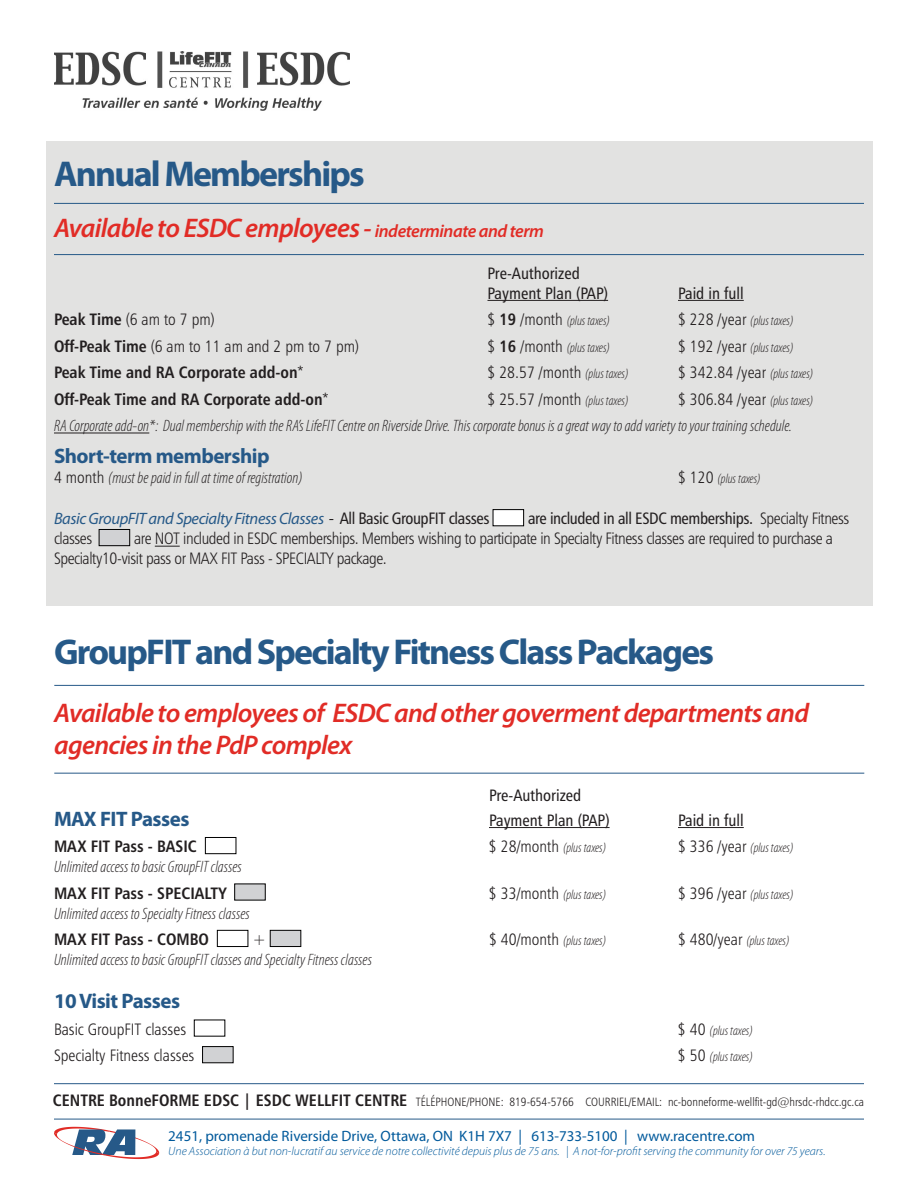
<style>
.page{position:relative;width:918px;height:1188px;background:#fff}
.page>*{position:absolute;margin:0;border:0;box-sizing:border-box;transform-origin:0 0}
.t1{font:700 36px "Myriad Pro";letter-spacing:-.05em;color:#265988}
.t2{font:italic 600 27px/32.4px "Myriad Pro";letter-spacing:-.025em;color:#e12c26}
.t3{font:700 21px "Myriad Pro";letter-spacing:-.025em;color:#265988}
.t4{font:italic 300 condensed 16.5px "Myriad Pro";color:#231f20}
.t5{font:16.5px/19.8px "Humanist 777 BT Light Condensed B";letter-spacing:-.025em;color:#231f20}
.t6{font:16.5px "Humanist 777 BT Light Condensed B";color:#231f20}
.t7{font:16.5px "Humanist 777 BT Bold Condensed B";color:#231f20}
.t8{font:16.5px/19.8px "Humanist 777 BT Roman Condensed B";color:#231f20}
.t9{font:italic 16.5px "Myriad Pro";letter-spacing:-.025em;color:#265988}
.t10{font:16.5px "Humanist 777 BT Roman Condensed B";letter-spacing:-.025em;color:#231f20}
.t11{font:15px "Myriad Pro";color:#00599b}
.t12{font:italic 300 condensed 13.5px "Myriad Pro";color:#231f20}
.t13{font:italic 300 12px "Myriad Pro";color:#00599b}
.headline{font:12px "Humanist 777 BT Light Condensed B";color:#231f20}
.s1{font-size:25.5px}
.s2{font-size:18px}
.s3{font-family:"Humanist 777 BT Bold Condensed B"}
.s4{font-family:"Humanist 777 BT Light Condensed B";font-weight:400;font-style:normal;font-stretch:normal;font-size:16.5px}
.s5{font-family:"Humanist 777 BT Bold Condensed B";font-weight:400;font-style:normal;font-stretch:normal;font-size:16.5px}
.s6{font-family:"Humanist 777 BT Light Condensed B"}
.s7{font-family:"Myriad Pro";font-weight:300;font-style:italic;font-stretch:condensed;font-size:13.5px}
.s8{font-family:"Humanist 777 BT Light Condensed B";font-weight:400;font-style:normal;font-stretch:normal}
.s9{color:#231f20}
.s10{font-family:"Humanist 777 BT Roman Condensed B";font-style:normal;color:#231f20}
.s11{font-family:"Humanist 777 BT Bold Condensed B";font-size:16.5px}
</style>
<div class="page">
<div style="left:47px;top:141px;width:826px;height:465px;background:#e2e2e1"></div>
<img style="left:54px;top:51px;width:296px;height:60px">
<hr style="left:488px;top:300px;width:120px;height:1px;background:#231f20">
<hr style="left:678px;top:300px;width:66px;height:1px;background:#231f20">
<hr style="left:54px;top:433px;width:95px;height:1px;background:#231f20">
<svg style="left:155px;top:546px;width:25px;height:1px"></svg>
<div style="left:493px;top:509px;width:31px;height:17px;background:#fff;border:1px solid #000"></div>
<div style="left:99px;top:529px;width:31px;height:17px;background:#d1d2d4;border:1px solid #000"></div>
<hr style="left:54px;top:203px;width:810px;height:1px;background:#265988">
<hr style="left:54px;top:254px;width:810px;height:1px;background:#265988">
<hr style="left:54px;top:685px;width:810px;height:1px;background:#265988">
<hr style="left:54px;top:773px;width:810px;height:1px;background:#265988">
<hr style="left:489px;top:827px;width:121px;height:1px;background:#231f20">
<hr style="left:678px;top:827px;width:66px;height:1px;background:#231f20">
<div style="left:205px;top:837px;width:31px;height:17px;background:#fff;border:1px solid #000"></div>
<div style="left:234px;top:884px;width:31px;height:16px;background:#d1d2d4"></div>
<div style="left:217px;top:930px;width:31px;height:17px;background:#fff;border:1px solid #000"></div>
<div style="left:270px;top:930px;width:31px;height:17px;background:#d1d2d4;border:1px solid #000"></div>
<div style="left:202px;top:1046px;width:31px;height:17px;background:#d1d2d4;border:1px solid #000"></div>
<hr style="left:54px;top:1083px;width:810px;height:1px;background:#265988">
<svg style="left:54px;top:1127px;width:105px;height:32px"></svg>
<hr style="left:54px;top:1119px;width:810px;height:1px;background:#265988">
<p class="t1" style="left:54px;top:153px;width:312px">Annual Memberships</p>
<p class="t2" style="left:54px;top:211px;width:491px">Available to ESDC employees <span class="s1">-</span> <span class="s2">indeterminate and term</span></p>
<p class="t8" style="left:488px;top:263px;width:122px">Pre-Authorized<br>Payment Plan (PAP)</p>
<p class="t8" style="left:678px;top:283px;width:67px">Paid in full</p>
<p class="t5" style="left:54px;top:309px;width:162px"><span class="s3">Peak Time</span> (6 am to 7 pm)</p>
<p class="t12" style="left:487px;top:313px;width:124px"><span class="s4">$</span> <span class="s5">19</span> <span class="s4">/month</span> (plus taxes)</p>
<p class="t12" style="left:678px;top:313px;width:117px"><span class="s4">$ 228 /year</span> (plus taxes)</p>
<p class="t6" style="left:54px;top:336px;width:306px"><span class="s3">Off-Peak Time</span> (6 am to 11 am and 2 pm to 7 pm)</p>
<p class="t12" style="left:488px;top:339px;width:124px"><span class="s4">$</span> <span class="s5">16</span> <span class="s4">/month</span> (plus taxes)</p>
<p class="t12" style="left:678px;top:339px;width:117px"><span class="s4">$ 192 /year</span> (plus taxes)</p>
<p class="t7" style="left:54px;top:362px;width:251px">Peak Time and RA Corporate add-on<span class="s6">*</span></p>
<p class="t6" style="left:488px;top:362px;width:142px">$ 28.57 /month <span class="s7">(plus taxes)</span></p>
<p class="t6" style="left:678px;top:362px;width:137px">$ 342.84 /year <span class="s7">(plus taxes)</span></p>
<p class="t7" style="left:54px;top:389px;width:276px">Off-Peak Time and RA Corporate add-on<span class="s6">*</span></p>
<p class="t6" style="left:488px;top:389px;width:142px">$ 25.57 /month <span class="s7">(plus taxes)</span></p>
<p class="t6" style="left:678px;top:389px;width:137px">$ 306.84 /year <span class="s7">(plus taxes)</span></p>
<p class="t4" style="left:54px;top:416px;width:740px">RA Corporate add-on*: Dual membership with the RA’s LifeFIT Centre on Riverside Drive. This corporate bonus is a great way to add variety to your training schedule.</p>
<p class="t3" style="left:54px;top:444px;width:217px">Short-term membership</p>
<p class="t4" style="left:54px;top:468px;width:250px"><span class="s8">4 month</span> (must be paid in full at time of registration)</p>
<p class="t12" style="left:678px;top:471px;width:84px"><span class="s4">$ 120</span> (plus taxes)</p>
<p class="t9" style="left:54px;top:509px;width:437px">Basic GroupFIT and Specialty Fitness Classes <span class="s9">-</span> <span class="s10">All Basic GroupFIT classes</span></p>
<p class="t10" style="left:528px;top:509px;width:323px">are included in all ESDC memberships. <span class="s6">Specialty Fitness</span></p>
<p class="t5" style="left:54px;top:528px;width:40px">classes</p>
<p class="t5" style="left:54px;top:528px;width:781px;text-indent:80px">are NOT included in ESDC memberships. Members wishing to participate in Specialty Fitness classes are required to purchase a<br>Specialty10-visit pass or MAX FIT Pass - SPECIALTY package.</p>
<p class="t1" style="left:54px;top:631px;width:662px">GroupFIT and Specialty Fitness Class Packages</p>
<p class="t2" style="left:54px;top:696px;width:756px">Available to employees of ESDC and other goverment departments and agencies in the PdP complex</p>
<p class="t8" style="left:489px;top:785px;width:94px">Pre-Authorized</p>
<p class="t3" style="left:54px;top:807px;width:137px">MAX FIT Passes</p>
<p class="t8" style="left:489px;top:810px;width:122px">Payment Plan (PAP)</p>
<p class="t8" style="left:678px;top:810px;width:67px">Paid in full</p>
<p class="t7" style="left:54px;top:836px;width:144px">MAX FIT Pass - BASIC</p>
<p class="t12" style="left:489px;top:840px;width:119px"><span class="s4">$ 28/month</span> (plus taxes)</p>
<p class="t12" style="left:678px;top:840px;width:117px"><span class="s4">$ 336 /year</span> (plus taxes)</p>
<p class="t4" style="left:54px;top:857px;width:189px">Unlimited access to basic GroupFIT classes</p>
<p class="t7" style="left:54px;top:883px;width:174px">MAX FIT Pass - SPECIALTY</p>
<p class="t12" style="left:489px;top:886px;width:119px"><span class="s4">$ 33/month</span> (plus taxes)</p>
<p class="t12" style="left:678px;top:886px;width:117px"><span class="s4">$ 396 /year</span> (plus taxes)</p>
<p class="t4" style="left:54px;top:903px;width:197px">Unlimited access to Specialty Fitness classes</p>
<p class="t7" style="left:54px;top:929px;width:156px">MAX FIT Pass - COMBO</p>
<p class="t5" style="left:252px;top:929px;width:15px">+</p>
<p class="t12" style="left:489px;top:933px;width:119px"><span class="s4">$ 40/month</span> (plus taxes)</p>
<p class="t12" style="left:678px;top:933px;width:113px"><span class="s4">$ 480/year</span> (plus taxes)</p>
<p class="t4" style="left:54px;top:950px;width:319px">Unlimited access to basic GroupFIT classes and Specialty Fitness classes</p>
<p class="t3" style="left:54px;top:989px;width:128px">10 Visit Passes</p>
<p class="t6" style="left:54px;top:1019px;width:134px">Basic GroupFIT classes</p>
<p class="t12" style="left:678px;top:1022px;width:76px"><span class="s4">$ 40</span> (plus taxes)</p>
<p class="t6" style="left:54px;top:1046px;width:142px">Specialty Fitness classes</p>
<p class="t12" style="left:678px;top:1049px;width:76px"><span class="s4">$ 50</span> (plus taxes)</p>
<p class="headline" style="left:53px;top:1095px;width:813px"><span class="s11">CENTRE BonneFORME EDSC | ESDC WELLFIT CENTRE</span> TÉLÉPHONE/PHONE: 819-654-5766 COURRIEL/EMAIL: nc-bonneforme-wellfit-gd@hrsdc-rhdcc.gc.ca</p>
<p class="t11" style="left:168px;top:1127px;width:588px">2451, promenade Riverside Drive, Ottawa, ON K1H 7X7 | 613-733-5100 | www.racentre.com</p>
<p class="t13" style="left:168px;top:1145px;width:659px">Une Association à but non-lucratif au service de notre collectivité depuis plus de 75 ans. | A not-for-profit serving the community for over 75 years.</p>
</div>
